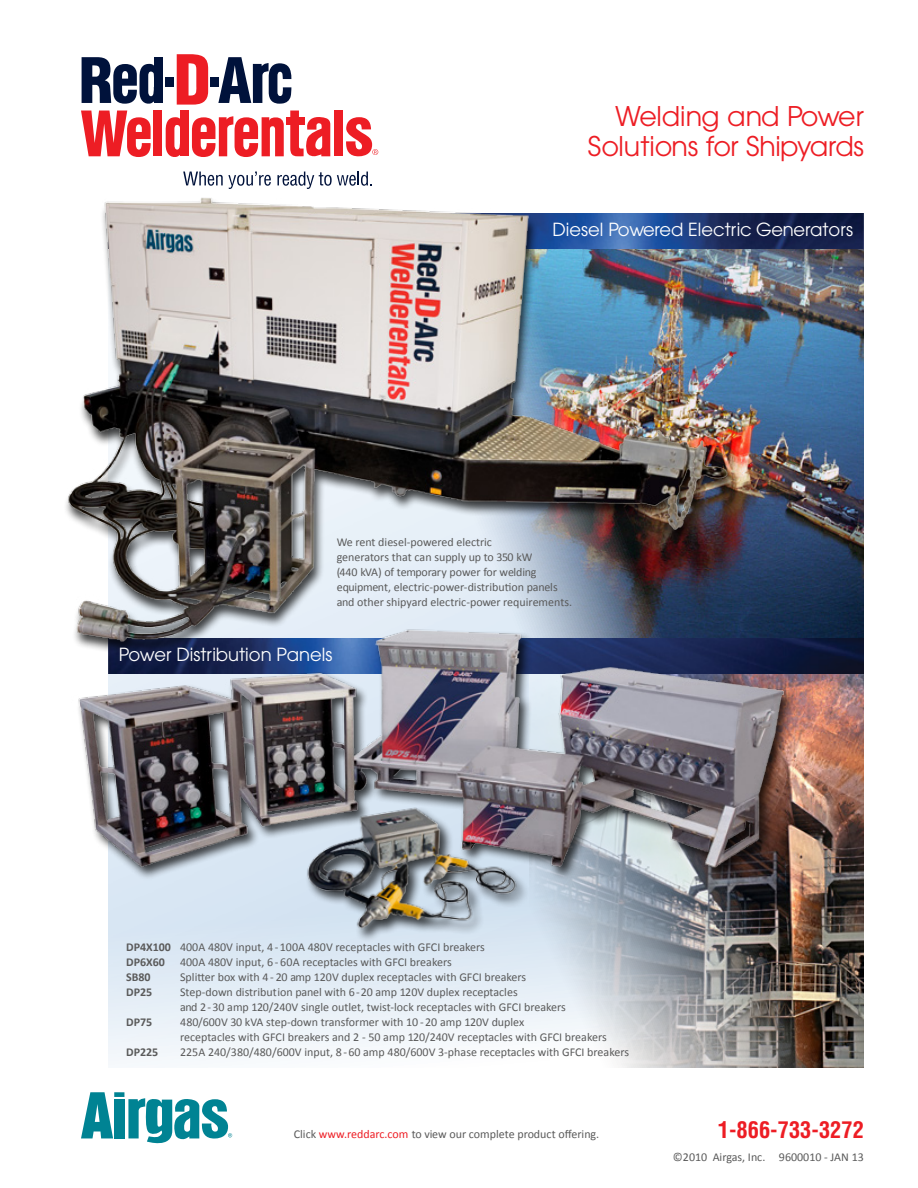
<style>
.page{position:relative;width:918px;height:1188px;background:#fff}
.page>*{position:absolute;margin:0;border:0;box-sizing:border-box;transform-origin:0 0}
.t1{font:27px/30px "Avant Garde";letter-spacing:-.02em;color:#ed1d24;text-align:right}
.t2{font:700 condensed 22.5px "Helvetica";color:#ed1d24}
.t3{font:18px "Avant Garde";color:#fff}
.t4{font:12px/15px "Calibri";color:#5a5a5a}
.t5{font:700 12px "Calibri";color:#5a5a5a}
.s1{font-weight:700}
.s2{color:#ed1d24}
</style>
<div class="page">
<img style="left:108px;top:888px;width:753px;height:180px">
<img style="left:748px;top:248px;width:116px;height:390px">
<img style="left:529px;top:674px;width:335px;height:393px">
<div style="left:154px;top:57px;width:8px;height:46px;background:#00123b"></div>
<svg style="left:82px;top:57px;width:72px;height:47px"></svg>
<div style="left:165px;top:77px;width:9px;height:10px;background:#00123b"></div>
<div style="left:210px;top:77px;width:9px;height:10px;background:#00123b"></div>
<svg style="left:218px;top:57px;width:73px;height:47px"></svg>
<svg style="left:183px;top:172px;width:88px;height:8px"></svg>
<svg style="left:277px;top:172px;width:91px;height:8px"></svg>
<svg style="left:177px;top:54px;width:31px;height:51px"></svg>
<div style="left:154px;top:111px;width:8px;height:45px;background:#ed1d24"></div>
<div style="left:180px;top:111px;width:8px;height:45px;background:#ed1d24"></div>
<svg style="left:166px;top:117px;width:14px;height:40px"></svg>
<div style="left:334px;top:111px;width:9px;height:45px;background:#ed1d24"></div>
<div style="left:286px;top:117px;width:19px;height:8px;background:#ed1d24"></div>
<svg style="left:290px;top:111px;width:40px;height:46px"></svg>
<svg style="left:81px;top:111px;width:70px;height:46px"></svg>
<svg style="left:192px;top:116px;width:92px;height:41px"></svg>
<svg style="left:346px;top:117px;width:32px;height:40px"></svg>
<div style="left:114px;top:1092px;width:10px;height:5px;background:#008393"></div>
<div style="left:114px;top:1099px;width:10px;height:39px;background:#008393"></div>
<svg style="left:81px;top:1092px;width:32px;height:46px"></svg>
<svg style="left:128px;top:1098px;width:104px;height:46px"></svg>
<img style="left:748px;top:213px;width:116px;height:35px">
<img style="left:806px;top:638px;width:58px;height:36px">
<img style="left:66px;top:180px;width:682px;height:444px">
<div style="left:306px;top:807px;width:223px;height:135px;background:#000;opacity:.75"></div>
<img style="left:299px;top:888px;width:224px;height:51px">
<img style="left:74px;top:624px;width:732px;height:264px">
<h1 class="t1" style="left:588px;top:101px;width:278px">Welding and Power<br>Solutions for Shipyards</h1>
<h3 class="t3" style="left:552px;top:219px;width:302px">Diesel Powered Electric Generators</h3>
<p class="t4" style="left:337px;top:535px;width:237px">We rent diesel-powered electric<br>generators that can supply up to 350 kW<br>(440 kVA) of temporary power for welding equipment, electric-power-distribution panels and other shipyard electric-power requirements.</p>
<h3 class="t3" style="left:119px;top:644px;width:215px">Power Distribution Panels</h3>
<p class="t4" style="left:126px;top:939px;width:360px"><span class="s1">DP4X100</span> 400A 480V input, 4 - 100A 480V receptacles with GFCI breakers<br><span class="s1">DP6X60</span></p>
<p class="t4" style="left:180px;top:954px;width:273px">400A 480V input, 6 - 60A receptacles with GFCI breakers</p>
<p class="t5" style="left:126px;top:969px;width:26px">SB80</p>
<p class="t4" style="left:180px;top:969px;width:348px">Splitter box with 4 - 20 amp 120V duplex receptacles with GFCI breakers</p>
<p class="t5" style="left:126px;top:984px;width:28px">DP25</p>
<p class="t4" style="left:180px;top:984px;width:387px">Step-down distribution panel with 6-20 amp 120V duplex receptacles<br>and 2-30 amp 120/240V single outlet, twist-lock receptacles with GFCI breakers</p>
<p class="t5" style="left:126px;top:1014px;width:28px">DP75</p>
<p class="t4" style="left:180px;top:1014px;width:428px">480/600V 30 kVA step-down transformer with 10 - 20 amp 120V duplex<br>receptacles with GFCI breakers and 2 - 50 amp 120/240V receptacles with GFCI breakers</p>
<p class="t5" style="left:126px;top:1044px;width:34px">DP225</p>
<p class="t4" style="left:180px;top:1044px;width:450px">225A 240/380/480/600V input, 8 -60 amp 480/600V 3-phase receptacles with GFCI breakers</p>
<p class="t4" style="left:294px;top:1127px;width:307px">Click <span class="s2">www.reddarc.com</span> to view our complete product offering.</p>
<h2 class="t2" style="left:718px;top:1116px;width:148px">1-866-733-3272</h2>
<p class="t4" style="left:673px;top:1150px;width:192px">©2010 Airgas, Inc. 9600010 - JAN 13</p>
</div>
